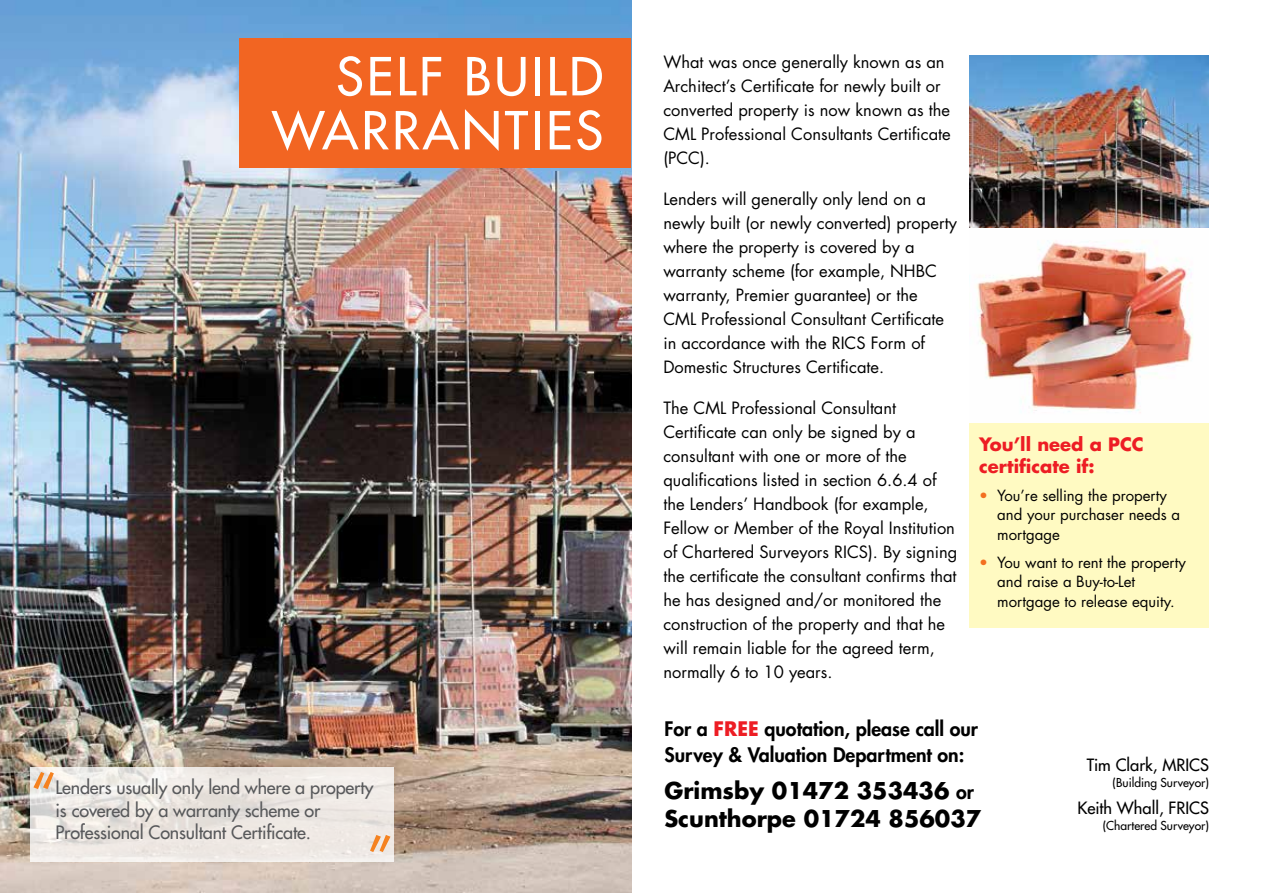
<style>
.page{position:relative;width:1263px;height:893px;background:#fff}
.page>*{position:absolute;margin:0;border:0;box-sizing:border-box;transform-origin:0 0}
.t1{font:500 51px "Futura Std";color:#fff}
.t2{font:700 22.5px/28.5px "Futura Std";color:#000}
.t3{font:800 19.5px/25.5px "Futura Std";color:#000}
.t4{font:500 18px/22.5px "Futura Std";letter-spacing:-.01em;color:#58595b}
.t5{font:700 18px/21.6px "Futura Std";color:#ed1d24}
.t6{font:16.5px/24px "Futura Std";color:#000}
.t7{font:500 16.5px "Futura Std";color:#000}
.t8{font:15px/19.5px "Futura Std";color:#000}
.t9{font:500 12px "Futura Std";color:#000}
.s1{color:#f36f21}
.s2{font-weight:700;color:#ed1d24}
.s3{font-weight:800;font-size:19.5px}
</style>
<div class="page">
<img style="left:976px;top:240px;width:217px;height:173px">
<img style="left:0;top:0;width:632px;height:893px">
<svg style="left:30px;top:767px;width:363px;height:94px;background:#ece8e3"></svg>
<div style="left:239px;top:39px;width:391px;height:129px;background:#f26522"></div>
<svg style="left:33px;top:772px;width:21px;height:17px"></svg>
<div style="left:969px;top:423px;width:240px;height:205px;background:#fffac2"></div>
<svg style="left:370px;top:835px;width:20px;height:17px"></svg>
<img style="left:969px;top:56px;width:240px;height:172px">
<h1 class="t1" style="left:336px;top:45px;width:56px">SELF</h1>
<h1 class="t1" style="left:464px;top:45px;width:58px">BUILD</h1>
<h1 class="t1" style="left:272px;top:99px;width:83px">WARRANTIE</h1>
<h1 class="t1" style="left:576px;top:99px;width:29px">S</h1>
<p class="t4" style="left:56px;top:777px;width:320px">Lenders usually only lend where a property is covered by a warranty scheme or<br>Professional Consultant Certificate.</p>
<p class="t6" style="left:663px;top:50px;width:289px">What was once generally known as an<br>Architect’s Certificate for newly built or converted property is now known as the<br>CML Professional Consultants Certificate (PCC</p>
<p class="t6" style="left:700px;top:146px;width:11px">).</p>
<p class="t6" style="left:663px;top:187px;width:295px">Lenders will generally only lend on a newly built (or newly converted) property where the property is covered by a warranty scheme (for example, N HBC warranty, Premier guarantee) or the<br>CML Professional Consultant Certificate in accordance with the RICS Form of Domestic Structures Certificate.</p>
<p class="t6" style="left:663px;top:396px;width:296px">The CML Professional Consultant Certificate can only be signed by a consultant with one or more of the qualifications listed in section 6.6.4 of the Lenders’ Handbook (for example, Fellow or Member of the Royal I nstitution of Chartered Surveyors RICS). By signing the certificate the consultant confirms that he has designed and/or monitored the construction of the property and that he will remain liable for the agreed term, normally 6 to 10 years.</p>
<p class="t5" style="left:979px;top:433px;width:166px">You’ll need a PCC certificate if:</p>
<p class="t8" style="left:997px;top:486px;width:184px;text-indent:-18px"><span class="s1">•</span> You’re selling the property and your purchaser needs a mortgage</p>
<p class="t8" style="left:997px;top:553px;width:190px;text-indent:-18px"><span class="s1">•</span> You want to rent the property and raise a Buy-to-Let mortgage to release equity.</p>
<p class="t3" style="left:664px;top:716px;width:315px">For a <span class="s2">FREE</span> quotation, please call our<br>Survey &amp; Valuation Department on:</p>
<h2 class="t2" style="left:664px;top:776px;width:318px">Grimsby 01472 353436 <span class="s3">or<br></span>Scunthorpe 01724 856037</h2>
<p class="t7" style="left:1087px;top:754px;width:124px">Tim Clark, MRICS</p>
<p class="t9" style="left:1112px;top:775px;width:98px">(Building Surveyor)</p>
<p class="t7" style="left:1077px;top:797px;width:133px">Keith Whall, FRICS</p>
<p class="t9" style="left:1103px;top:818px;width:108px">(Chartered Surveyor)</p>
</div>
